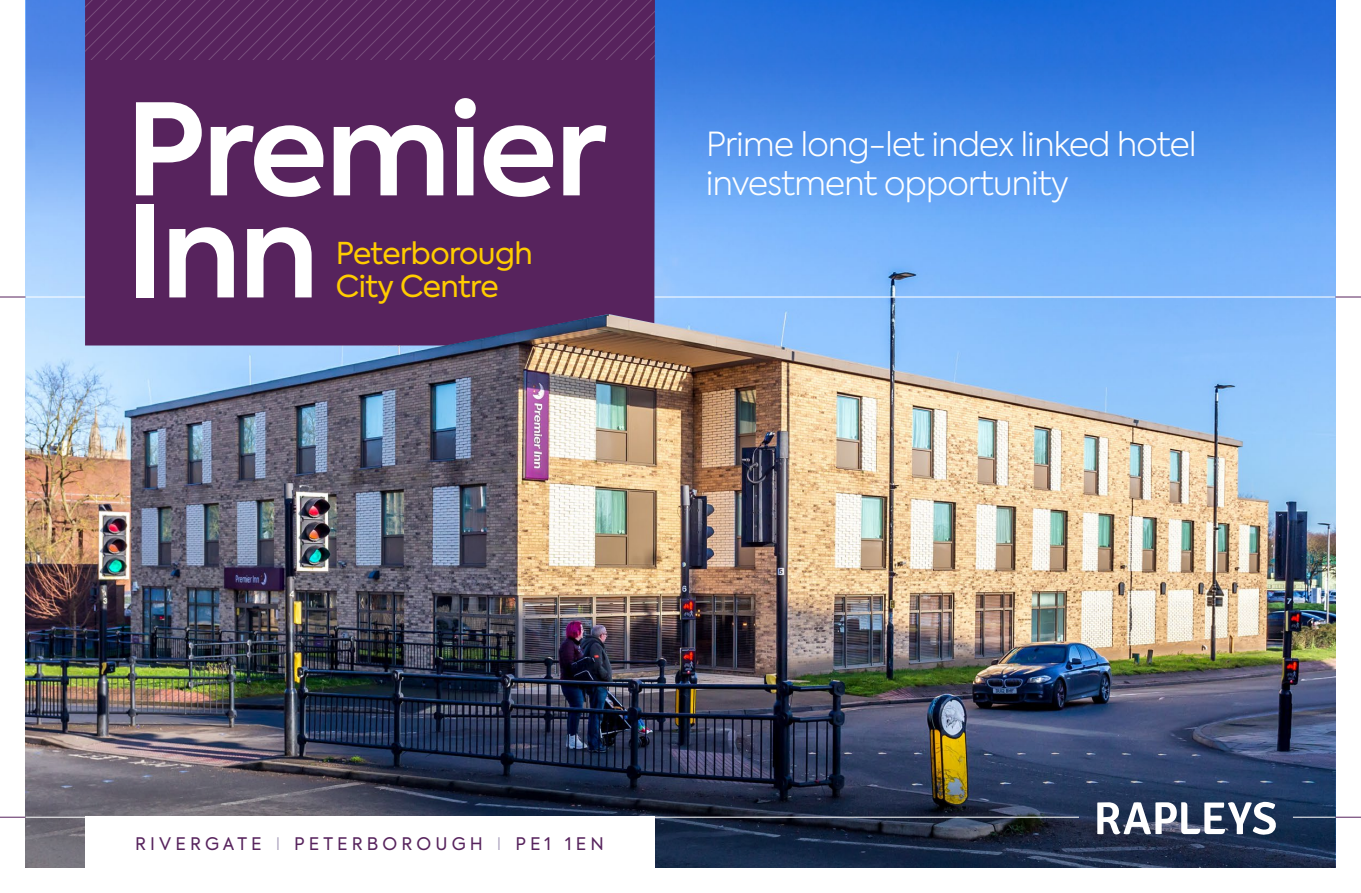
<style>
.page{position:relative;width:1361px;height:893px;background:#fff}
.page>*{position:absolute;margin:0;border:0;box-sizing:border-box;transform-origin:0 0}
.t1{font:600 126px/102px "Axiforma";letter-spacing:-.02em;color:#fff}
.t2{font:300 33px/39px "Axiforma";letter-spacing:-.02em;color:#fff}
.t3{font:30px/33px "Axiforma";letter-spacing:-.02em;color:#fc0}
.t4{font:17.25px "Axiforma";letter-spacing:.24em;color:#57235d}
.s1{font-weight:300;color:#a196b5}
</style>
<div class="page">
<img style="left:26px;top:227px;width:1309px;height:500px">
<hr style="left:654px;top:297px;width:681px;height:1px;background:#fff">
<svg style="left:1335px;top:297px;width:26px;height:1px"></svg>
<hr style="left:26px;top:297px;width:59px;height:1px;background:#fff">
<svg style="left:0;top:297px;width:26px;height:1px"></svg>
<img style="left:26px;top:727px;width:1309px;height:141px">
<svg style="left:26px;top:0;width:1309px;height:227px;background:#468ae7"></svg>
<div style="left:85px;top:817px;width:570px;height:76px;background:#fff"></div>
<div style="left:85px;top:60px;width:570px;height:285px;background:#57235d"></div>
<svg style="left:1097px;top:802px;width:179px;height:33px"></svg>
<svg style="left:0;top:817px;width:26px;height:1px"></svg>
<svg style="left:1335px;top:817px;width:26px;height:1px"></svg>
<hr style="left:26px;top:817px;width:1053px;height:1px;background:#fff">
<hr style="left:1293px;top:817px;width:42px;height:1px;background:#fff">
<svg style="left:85px;top:0;width:570px;height:60px;background:#59265f"></svg>
<h1 class="t1" style="left:125px;top:101px;width:483px">Premier<br>Inn</h1>
<p class="t3" style="left:336px;top:238px;width:198px">Peterborough<br>City Centre</p>
<p class="t2" style="left:706px;top:125px;width:492px">Prime long-let index linked hotel investment opportunity</p>
<p class="t4" style="left:135px;top:833px;width:470px">RIVERGATE <span class="s1">I</span> PETERBOROUGH <span class="s1">I</span> PE1 1EN</p>
</div>
